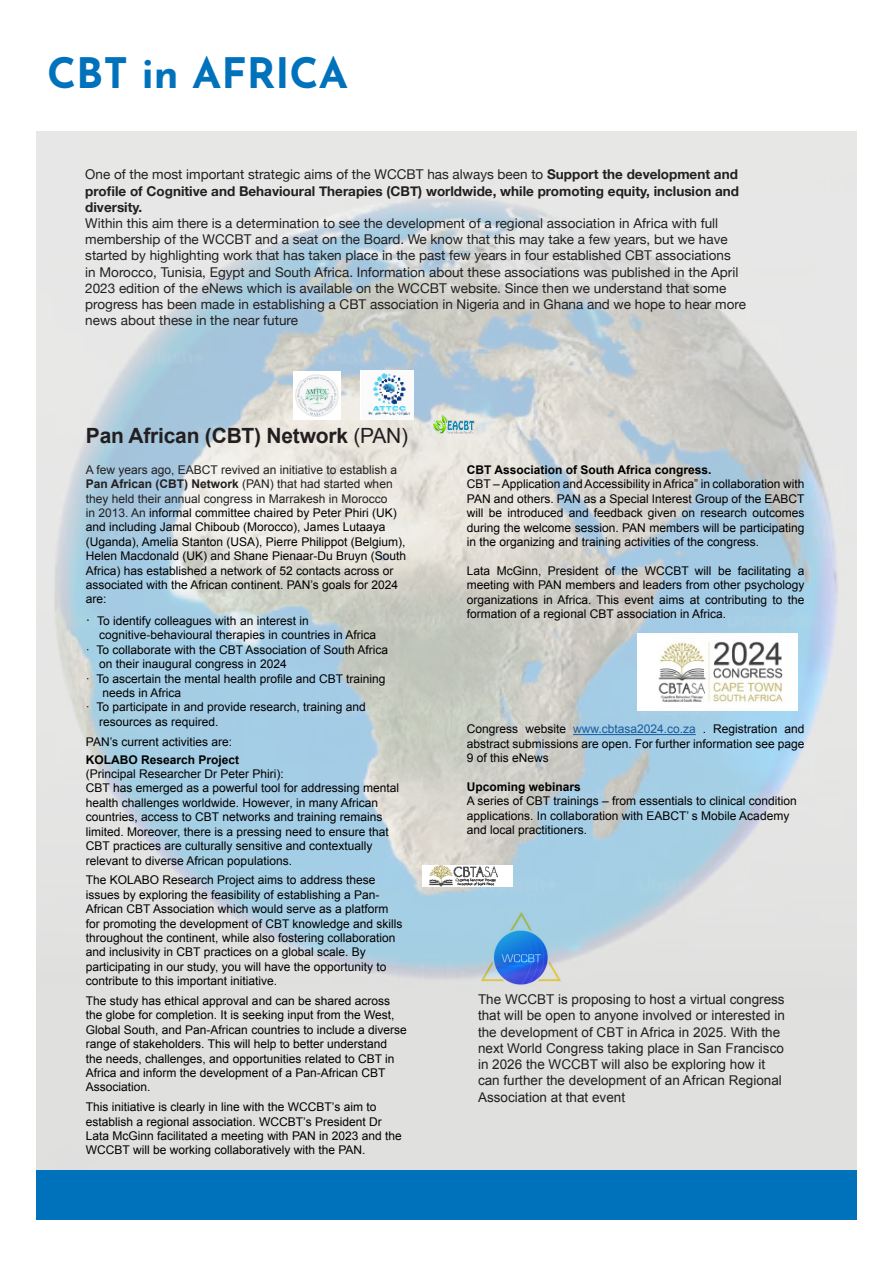
<style>
.page{position:relative;width:893px;height:1263px;background:#fff}
.page>*{position:absolute;margin:0;border:0;box-sizing:border-box;transform-origin:0 0}
.Paragraph_Style_9{font:700 42px "Josefin Sans";color:#0072bc}
.Paragraph_Style_9-2{font:700 21px "Arial";letter-spacing:-.01em;color:#231f20}
.t1{font:13.5px/16.2px "Helvetica Neue";color:#231f20}
.t2{font:13.5px/16.2px "Arial";color:#231f20}
.t3{font:700 13.5px/16.2px "Helvetica Neue";color:#231f20;text-align:justify}
.Paragraph_Style_9-3{font:12px/14.4px "Arial";color:#000}
.Paragraph_Style_9-4{font:700 12px "Arial";color:#000}
.s1{font-weight:400}
.s2{color:#231f20}
.s3{font-weight:700;color:#231f20}
.s4{font-size:13.5px}
.s5{font-weight:700}
.s6{color:#175d9e}
</style>
<div class="page">
<img style="left:36px;top:132px;width:821px;height:1038px">
<img style="left:293px;top:371px;width:47px;height:48px">
<img style="left:422px;top:866px;width:91px;height:20px">
<img style="left:434px;top:415px;width:41px;height:18px">
<img style="left:361px;top:370px;width:52px;height:49px">
<hr style="left:573px;top:734px;width:123px;height:1px;background:#175d9e">
<img style="left:638px;top:634px;width:159px;height:76px">
<div style="left:36px;top:1170px;width:821px;height:49px;background:#0072bc"></div>
<p class="Paragraph_Style_9" style="left:47px;top:36px;width:303px">CBT in AFRICA</p>
<p class="t3" style="left:85px;top:167px;width:655px"><span class="s1">One of the most important strategic aims of the WCCBT has always been to</span> Support the development and profile of Cognitive and Behavioural Therapies (CBT) worldwide, while promoting equity, inclusion and diversity.</p>
<p class="t1" style="left:85px;top:216px;width:662px">Within this aim there is a determination to see the development of a regional association in Africa with full membership of the WCCBT and a seat on the Board. We know that this may take a few years, but we have started by highlighting work that has taken place in the past few years in four established CBT associations<br>in Morocco, Tunisia, Egypt and South Africa. Information about these associations was published in the April 2023 edition of the eNews which is available on the WCCBT website. Since then we understand that some progress has been made in establishing a CBT association in Nigeria and in Ghana and we hope to hear more news about these in the near future</p>
<p class="Paragraph_Style_9-2" style="left:86px;top:422px;width:324px">Pan African (CBT) Network <span class="s1">(PAN)</span></p>
<p class="Paragraph_Style_9-3" style="left:86px;top:463px;width:322px"><span class="s2">A few years ago, EABCT revived an initiative to establish a </span><span class="s3">Pan African (CBT) Network</span> <span class="s2">(PAN) that had started when they held their annual congress in Marrakesh in Morocco<br>in 2013. An</span> informal committee chaired by Peter Phiri (UK) and including Jamal Chiboub (Morocco), James Lutaaya (Uganda), Amelia Stanton (USA), Pierre Philippot (Belgium), Helen Macdonald (UK) and Shane Pienaar-Du Bruyn (South Africa) has established a network of 52 contacts across or associated with the African continent. PAN’s goals for 2024 are:</p>
<p class="Paragraph_Style_9-3" style="left:86px;top:614px;width:224px"><span class="s4">·</span> To identify colleagues with an interest in</p>
<p class="Paragraph_Style_9-3" style="left:99px;top:628px;width:278px">cognitive-behavioural therapies in countries in Africa</p>
<p class="Paragraph_Style_9-3" style="left:99px;top:643px;width:291px;text-indent:-13px">· To collaborate with the CBT Association of South Africa on their inaugural congress in 2024</p>
<p class="Paragraph_Style_9-3" style="left:103px;top:671px;width:285px;text-indent:-17px">· To ascertain the mental health profile and CBT training needs in Africa</p>
<p class="Paragraph_Style_9-3" style="left:86px;top:700px;width:281px">· To participate in and provide research, training and</p>
<p class="Paragraph_Style_9-3" style="left:99px;top:715px;width:121px">resources as required.</p>
<p class="Paragraph_Style_9-3" style="left:86px;top:734px;width:148px">PAN’s current activities are:</p>
<p class="Paragraph_Style_9-3" style="left:86px;top:752px;width:200px"><span class="s5">KOLABO Research Project </span>(Principal Researcher Dr Peter Phiri):</p>
<p class="Paragraph_Style_9-3" style="left:86px;top:781px;width:315px">CBT has emerged as a powerful tool for addressing mental health challenges worldwide. However, in many African countries, access to CBT networks and training remains limited. Moreover, there is a pressing need to ensure that CBT practices are culturally sensitive and contextually relevant to diverse African populations.</p>
<p class="Paragraph_Style_9-3" style="left:86px;top:873px;width:318px">The KOLABO Research Project aims to address these issues by exploring the feasibility of establishing a Pan-African CBT Association which would serve as a platform for promoting the development of CBT knowledge and skills throughout the continent, while also fostering collaboration and inclusivity in CBT practices on a global scale. By participating in our study, you will have the opportunity to contribute to this important initiative.</p>
<p class="Paragraph_Style_9-3" style="left:86px;top:994px;width:322px">The study has ethical approval and can be shared across the globe for completion. It is seeking input from the West, Global South, and Pan-African countries to include a diverse range of stakeholders. This will help to better understand the needs, challenges, and opportunities related to CBT in Africa and inform the development of a Pan-African CBT Association.</p>
<p class="Paragraph_Style_9-3" style="left:86px;top:1100px;width:317px">This initiative is clearly in line with the WCCBT’s aim to establish a regional association. WCCBT’s President Dr Lata McGinn facilitated a meeting with PAN in 2023 and the WCCBT will be working collaboratively with the PAN.</p>
<p class="Paragraph_Style_9-4" style="left:467px;top:462px;width:246px">CBT Association of South Africa congress.</p>
<p class="Paragraph_Style_9-3" style="left:467px;top:477px;width:339px;text-align:justify">CBT – Application and Accessibility in Africa” in collaboration with PAN and others. PAN as a Special Interest Group of the EABCT will be introduced and feedback given on research outcomes during the welcome session. PAN members will be participating in the organizing and training activities of the congress.</p>
<p class="Paragraph_Style_9-3" style="left:467px;top:564px;width:339px;text-align:justify">Lata McGinn, President of the WCCBT will be facilitating a meeting with PAN members and leaders from other psychology organizations in Africa. This event aims at contributing to the formation of a regional CBT association in Africa.</p>
<p class="Paragraph_Style_9-3" style="left:467px;top:722px;width:339px;text-align:justify">Congress website <span class="s6">www.cbtasa2024.co.za</span> . Registration and abstract submissions are open. For further information see page 9 of this eNews</p>
<p class="Paragraph_Style_9-3" style="left:467px;top:780px;width:331px"><span class="s5">Upcoming webinars<br></span>A series of CBT trainings – from essentials to clinical condition applications. In collaboration with EABCT’ s Mobile Academy and local practitioners.</p>
<p class="t2" style="left:478px;top:991px;width:308px">The WCCBT is proposing to host a virtual congress that will be open to anyone involved or interested in the development of CBT in Africa in 2025. With the next World Congress taking place in San Francisco in 2026 the WCCBT will also be exploring how it can further the development of an African Regional Association at that event</p>
</div>
